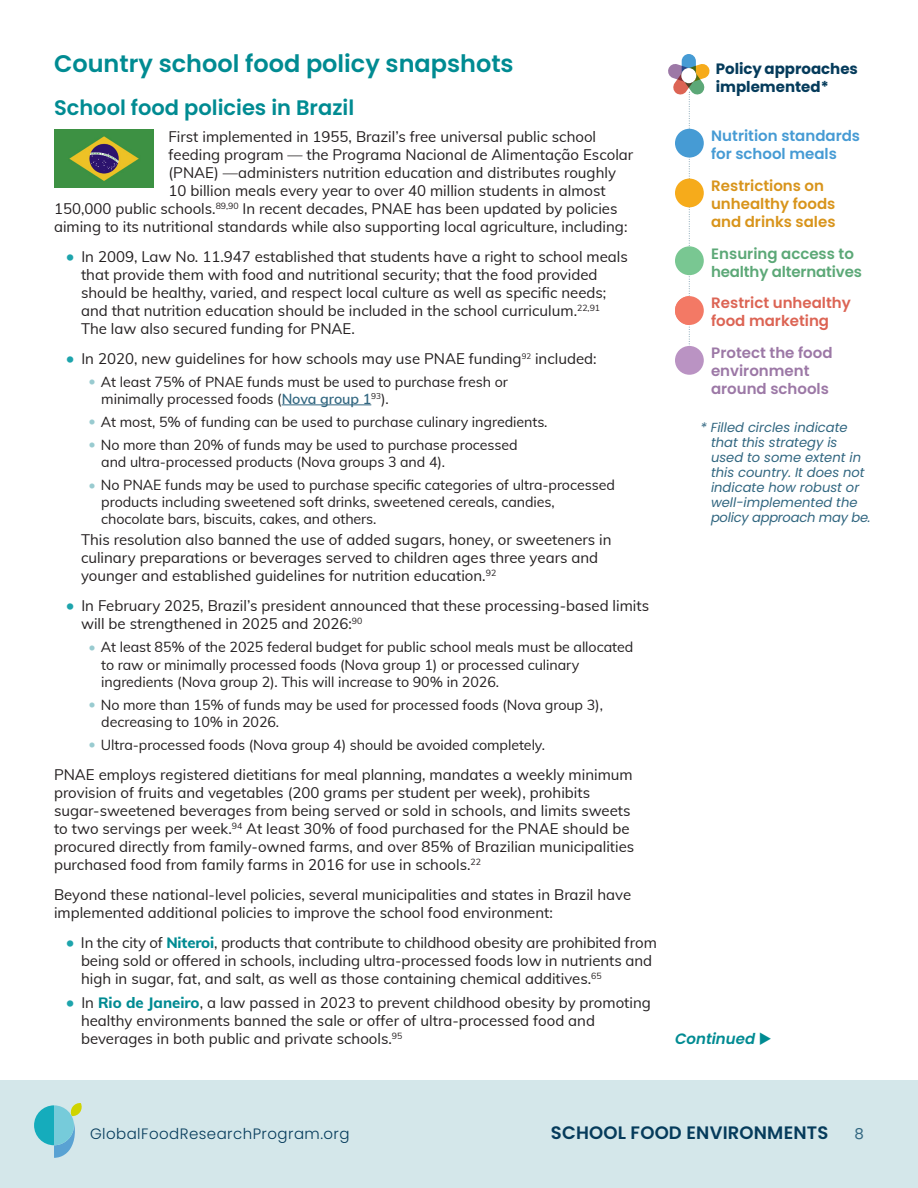
<style>
.page{position:relative;width:918px;height:1188px;background:#fff}
.page>*{position:absolute;margin:0;border:0;box-sizing:border-box;transform-origin:0 0}
.t1{font:600 24px "Poppins";color:#008b92}
.t2{font:600 21px "Poppins";color:#008b92}
.t3{font:600 18px "Poppins";letter-spacing:.01em;color:#053b5b}
.t4{font:15px/18px "Muli";color:#231f20}
.t5{font:600 15px/18px "Poppins";color:#d8941b}
.t6{font:600 15px/18px "Poppins";color:#9c78a6}
.t7{font:600 15px/18px "Poppins";letter-spacing:-.01em;color:#5ca877}
.t8{font:600 15px/18px "Poppins";color:#469bd4}
.t9{font:600 15px/18px "Poppins";color:#dc6454}
.t10{font:300 15px "Poppins";letter-spacing:.03em;color:#053b5b}
.t11{font:700 15px/18px "Poppins";color:#053b5b}
.t12{font:italic 600 15px "Poppins";color:#008b92}
.t13{font:15px "Poppins";color:#316680}
.t14{font:14.25px/17.1px "Muli";letter-spacing:-.005em;color:#231f20}
.t15{font:italic 13.2px/15px "Poppins";color:#316680}
.s1{font-family:"Poppins";font-weight:600;font-size:22.5px;color:#1da4ac}
.s2{font-family:"Poppins";font-weight:600;font-size:18px;color:#99cbd0}
.s3{font-weight:600;color:#316680}
.s4{font-weight:800;color:#008b92}
</style>
<div class="page">
<div style="left:0;top:1080px;width:918px;height:108px;background:#d4e7ea"></div>
<svg style="left:34px;top:1103px;width:48px;height:55px"></svg>
<hr style="left:282px;top:405px;width:89px;height:1px;background:#316680">
<img style="left:54px;top:130px;width:100px;height:58px">
<div style="left:675px;top:346px;width:29px;height:29px;background:#ba93c3;border-radius:50%"></div>
<svg style="left:668px;top:63px;width:42px;height:297px"></svg>
<svg style="left:682px;top:54px;width:14px;height:29px"></svg>
<div style="left:681px;top:68px;width:15px;height:15px;background:#fff;border-radius:50%"></div>
<h2 class="t1" style="left:54px;top:49px;width:461px">Country school food policy snapshots</h2>
<h2 class="t11" style="left:716px;top:59px;width:144px">Policy approaches implemented*</h2>
<h2 class="t2" style="left:54px;top:95px;width:302px">School food policies in Brazil</h2>
<p class="t4" style="left:169px;top:126px;width:429px">First implemented in 1955, Brazil’s free universal public school</p>
<p class="t4" style="left:169px;top:144px;width:466px">feeding program — the Programa Nacional de Alimentação Escolar</p>
<p class="t4" style="left:169px;top:162px;width:449px">(PNAE) —administers nutrition education and distributes roughly</p>
<p class="t4" style="left:169px;top:180px;width:439px">10 billion meals every year to over 40 million students in almost</p>
<p class="t4" style="left:54px;top:198px;width:565px">150,000 public schools.<sup>89,90</sup> In recent decades, PNAE has been updated by policies</p>
<p class="t4" style="left:54px;top:216px;width:575px">aiming to its nutritional standards while also supporting local agriculture, including:</p>
<p class="t4" style="left:81px;top:246px;width:548px;text-indent:-16px"><span class="s1">•</span> In 2009, Law No. 11.947 established that students have a right to school meals that provide them with food and nutritional security; that the food provided should be healthy, varied, and respect local culture as well as specific needs; and that nutrition education should be included in the school curriculum.<sup>22,91<br></sup>The law also secured funding for PNAE.</p>
<p class="t4" style="left:65px;top:348px;width:533px"><span class="s1">•</span> In 2020, new guidelines for how schools may use PNAE funding<sup>92</sup> included:</p>
<p class="t14" style="left:101px;top:372px;width:408px;text-indent:-14px"><span class="s2">•</span> At least 75% of PNAE funds must be used to purchase fresh or minimally processed foods (<span class="s3">Nova group 1</span><sup>93</sup>).</p>
<p class="t14" style="left:88px;top:413px;width:461px"><span class="s2">•</span> At most, 5% of funding can be used to purchase culinary ingredients.</p>
<p class="t14" style="left:101px;top:436px;width:418px;text-indent:-14px"><span class="s2">•</span> No more than 20% of funds may be used to purchase processed and ultra-processed products (Nova groups 3 and 4).</p>
<p class="t14" style="left:101px;top:476px;width:515px;text-indent:-14px"><span class="s2">•</span> No PNAE funds may be used to purchase specific categories of ultra-processed products including sweetened soft drinks, sweetened cereals, candies, chocolate bars, biscuits, cakes, and others.</p>
<p class="t4" style="left:81px;top:530px;width:532px">This resolution also banned the use of added sugars, honey, or sweeteners in culinary preparations or beverages served to children ages three years and younger and established guidelines for nutrition education.<sup>92</sup></p>
<p class="t4" style="left:81px;top:596px;width:570px;text-indent:-16px"><span class="s1">•</span> In February 2025, Brazil’s president announced that these processing-based limits will be strengthened in 2025 and 2026:<sup>90</sup></p>
<p class="t14" style="left:101px;top:638px;width:534px;text-indent:-14px"><span class="s2">•</span> At least 85% of the 2025 federal budget for public school meals must be allocated to raw or minimally processed foods (Nova group 1) or processed culinary ingredients (Nova group 2). This will increase to 90% in 2026.</p>
<p class="t14" style="left:101px;top:695px;width:503px;text-indent:-14px"><span class="s2">•</span> No more than 15% of funds may be used for processed foods (Nova group 3), decreasing to 10% in 2026.</p>
<p class="t14" style="left:88px;top:736px;width:459px"><span class="s2">•</span> Ultra-processed foods (Nova group 4) should be avoided completely.</p>
<p class="t4" style="left:54px;top:765px;width:582px">PNAE employs registered dietitians for meal planning, mandates a weekly minimum provision of fruits and vegetables (200 grams per student per week), prohibits sugar-sweetened beverages from being served or sold in schools, and limits sweets to two servings per week.<sup>94</sup> At least 30% of food purchased for the PNAE should be procured directly from family-owned farms, and over 85% of Brazilian municipalities purchased food from family farms in 2016 for use in schools.<sup>22</sup></p>
<p class="t4" style="left:54px;top:885px;width:579px">Beyond these national-level policies, several municipalities and states in Brazil have implemented additional policies to improve the school food environment:</p>
<p class="t4" style="left:81px;top:933px;width:578px;text-indent:-16px"><span class="s1">•</span> In the city of <span class="s4">Niteroi</span>, products that contribute to childhood obesity are prohibited from being sold or offered in schools, including ultra-processed foods low in nutrients and high in sugar, fat, and salt, as well as those containing chemical additives.<sup>65</sup></p>
<p class="t4" style="left:81px;top:993px;width:571px;text-indent:-16px"><span class="s1">•</span> In <span class="s4">Rio de Janeiro</span>, a law passed in 2023 to prevent childhood obesity by promoting healthy environments banned the sale or offer of ultra-processed food and beverages in both public and private schools.<sup>95</sup></p>
<p class="t8" style="left:711px;top:127px;width:151px">Nutrition standards for school meals</p>
<p class="t5" style="left:711px;top:177px;width:126px">Restrictions on unhealthy foods and drinks sales</p>
<p class="t7" style="left:711px;top:244px;width:153px">Ensuring access to healthy alternatives</p>
<p class="t9" style="left:711px;top:294px;width:141px">Restrict unhealthy food marketing</p>
<p class="t6" style="left:711px;top:344px;width:123px">Protect the food environment around schools</p>
<h2 class="t15" style="left:711px;top:420px;width:161px;text-indent:-10px">* Filled circles indicate that this strategy is used to some extent in this country. It does not indicate how robust or well-implemented the policy approach may be.</h2>
<h2 class="t12" style="left:675px;top:1030px;width:99px">Continued ◆</h2>
<p class="t10" style="left:90px;top:1125px;width:261px">GlobalFoodResearchProgram.org</p>
<p class="t3" style="left:551px;top:1122px;width:279px">SCHOOL FOOD ENVIRONMENTS</p>
<p class="t13" style="left:855px;top:1125px;width:11px">8</p>
</div>
